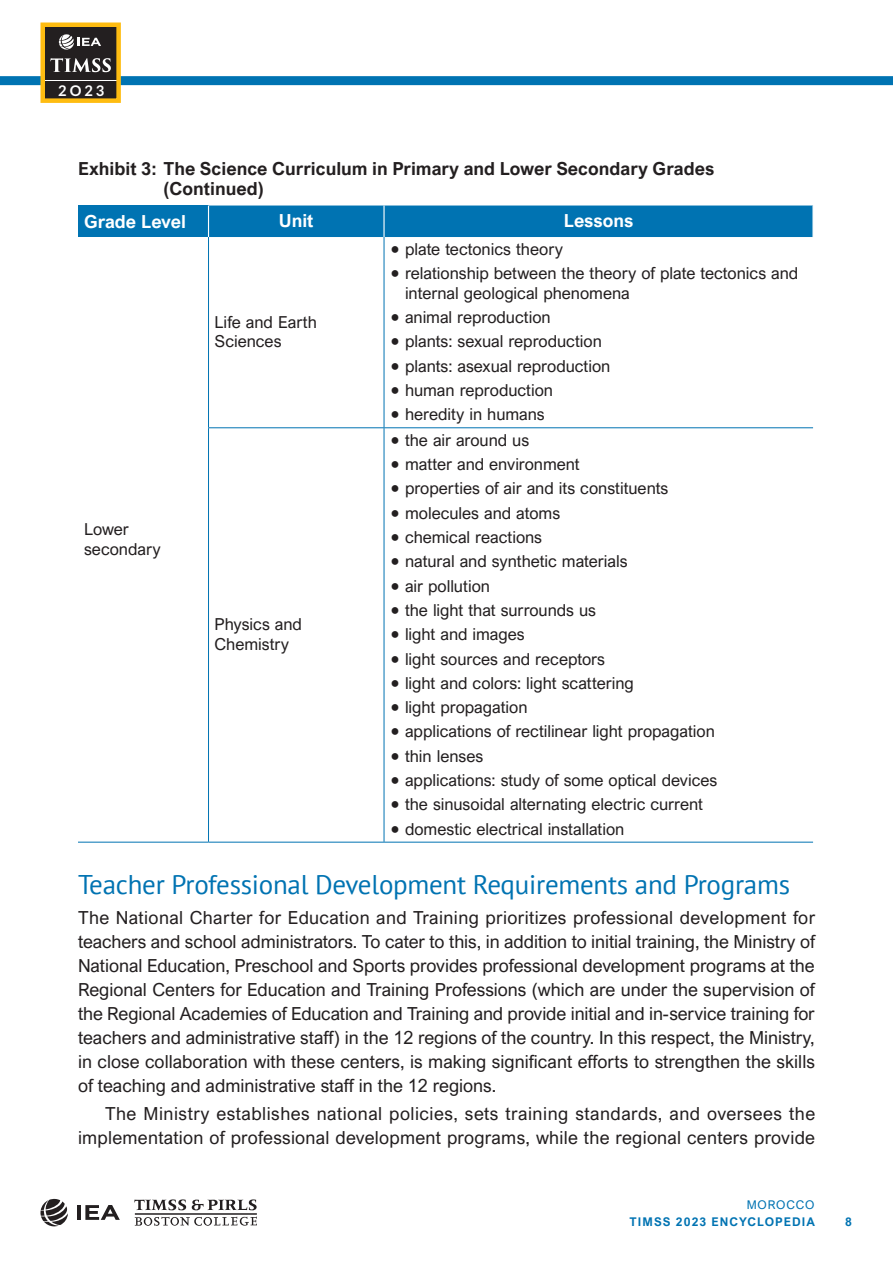
<style>
.page{position:relative;width:893px;height:1263px;background:#fff}
.page>*{position:absolute;margin:0;border:0;box-sizing:border-box;transform-origin:0 0}
.Heading_1{font:27px "PT Sans";letter-spacing:-.01em;color:#0073b2}
.Body_First{font:18px/24px "Arial Nova";color:#231f20;text-align:justify}
.Body{font:18px/24px "Arial Nova";letter-spacing:.015em;color:#231f20;text-align:right}
.Exhibit_Title_1{font:700 18px/19.5px "Arial Nova";color:#231f20}
.Exhibit_Head_Ctr_white{font:700 18px "Arial Nova";color:#fff}
.Exhibit_Head_L_white{font:700 18px "Arial Nova";letter-spacing:-.005em;color:#fff}
.Exhibit_Text_Left{font:16.5px/19.8px "Arial Nova";color:#231f20}
.t1{font:700 14.7px "Lato";color:#fff}
.t2{font:700 12px "Arial Nova";letter-spacing:.09em;color:#0073b2}
.t3{font:12px "Arial Nova";letter-spacing:.07em;color:#0073b2}
.s1{font-family:"Minion Pro";font-size:25.5px}
</style>
<div class="page">
<svg style="left:134px;top:1199px;width:52px;height:11px"></svg>
<svg style="left:192px;top:1199px;width:65px;height:11px"></svg>
<svg style="left:135px;top:1217px;width:122px;height:9px"></svg>
<hr style="left:135px;top:1214px;width:122px;height:1px;background:#231f20">
<svg style="left:40px;top:1199px;width:28px;height:27px"></svg>
<hr style="left:77px;top:1205px;width:4px;height:15px;background:#231f20">
<svg style="left:85px;top:1205px;width:35px;height:15px"></svg>
<div style="left:0;top:76px;width:893px;height:9px;background:#0073b2"></div>
<div style="left:43px;top:70px;width:76px;height:17px;background:linear-gradient(to right,#fff,#fff)"></div>
<div style="left:43px;top:82px;width:76px;height:17px;background:#231f20"></div>
<div style="left:43px;top:25px;width:76px;height:55px;background:#231f20"></div>
<svg style="left:50px;top:58px;width:61px;height:14px"></svg>
<svg style="left:59px;top:34px;width:42px;height:16px"></svg>
<div style="left:40px;top:23px;width:81px;height:80px;border:4px solid #febc11"></div>
<div style="left:78px;top:206px;width:130px;height:31px;background:#0073b2"></div>
<div style="left:209px;top:206px;width:603px;height:31px;background:#0073b2"></div>
<hr style="left:383px;top:206px;width:2px;height:31px;background:#fff">
<hr style="left:208px;top:427px;width:176px;height:1px;background:#0073b2">
<hr style="left:384px;top:427px;width:429px;height:1px;background:#0073b2">
<hr style="left:208px;top:237px;width:1px;height:190px;background:#0073b2">
<hr style="left:208px;top:428px;width:1px;height:414px;background:#0073b2">
<hr style="left:384px;top:842px;width:429px;height:1px;background:#0073b2">
<hr style="left:384px;top:237px;width:1px;height:190px;background:#0073b2">
<hr style="left:384px;top:428px;width:1px;height:414px;background:#0073b2">
<hr style="left:78px;top:842px;width:130px;height:1px;background:#0073b2">
<hr style="left:208px;top:842px;width:176px;height:1px;background:#0073b2">
<p class="t1" style="left:58px;top:82px;width:48px">2O23</p>
<p class="Exhibit_Title_1" style="left:164px;top:159px;width:552px;text-indent:-86px">Exhibit 3: The Science Curriculum in Primary and Lower Secondary Grades (Continued)</p>
<p class="Exhibit_Head_L_white" style="left:84px;top:211px;width:103px">Grade Level</p>
<p class="Exhibit_Head_Ctr_white" style="left:279px;top:210px;width:36px">Unit</p>
<p class="Exhibit_Head_Ctr_white" style="left:564px;top:210px;width:71px">Lessons</p>
<p class="Exhibit_Text_Left" style="left:214px;top:312px;width:104px">Life and Earth<br>Sciences</p>
<p class="Exhibit_Text_Left" style="left:390px;top:239px;width:175px"><span class="s1">•</span> plate tectonics theory</p>
<p class="Exhibit_Text_Left" style="left:405px;top:263px;width:395px;text-indent:-15px"><span class="s1">•</span> relationship between the theory of plate tectonics and internal geological phenomena</p>
<p class="Exhibit_Text_Left" style="left:390px;top:307px;width:162px"><span class="s1">•</span> animal reproduction</p>
<p class="Exhibit_Text_Left" style="left:390px;top:332px;width:213px"><span class="s1">•</span> plants: sexual reproduction</p>
<p class="Exhibit_Text_Left" style="left:390px;top:356px;width:222px"><span class="s1">•</span> plants: asexual reproduction</p>
<p class="Exhibit_Text_Left" style="left:390px;top:380px;width:165px"><span class="s1">•</span> human reproduction</p>
<p class="Exhibit_Text_Left" style="left:390px;top:404px;width:156px"><span class="s1">•</span> heredity in humans</p>
<p class="Exhibit_Text_Left" style="left:390px;top:430px;width:141px"><span class="s1">•</span> the air around us</p>
<p class="Exhibit_Text_Left" style="left:390px;top:454px;width:191px"><span class="s1">•</span> matter and environment</p>
<p class="Exhibit_Text_Left" style="left:390px;top:479px;width:280px"><span class="s1">•</span> properties of air and its constituents</p>
<p class="Exhibit_Text_Left" style="left:390px;top:503px;width:172px"><span class="s1">•</span> molecules and atoms</p>
<p class="Exhibit_Text_Left" style="left:390px;top:527px;width:154px"><span class="s1">•</span> chemical reactions</p>
<p class="Exhibit_Text_Left" style="left:390px;top:551px;width:239px"><span class="s1">•</span> natural and synthetic materials</p>
<p class="Exhibit_Text_Left" style="left:390px;top:576px;width:101px"><span class="s1">•</span> air pollution</p>
<p class="Exhibit_Text_Left" style="left:390px;top:600px;width:208px"><span class="s1">•</span> the light that surrounds us</p>
<p class="Exhibit_Text_Left" style="left:390px;top:624px;width:136px"><span class="s1">•</span> light and images</p>
<p class="Exhibit_Text_Left" style="left:390px;top:649px;width:217px"><span class="s1">•</span> light sources and receptors</p>
<p class="Exhibit_Text_Left" style="left:390px;top:673px;width:245px"><span class="s1">•</span> light and colors: light scattering</p>
<p class="Exhibit_Text_Left" style="left:390px;top:697px;width:139px"><span class="s1">•</span> light propagation</p>
<p class="Exhibit_Text_Left" style="left:390px;top:722px;width:326px"><span class="s1">•</span> applications of rectilinear light propagation</p>
<p class="Exhibit_Text_Left" style="left:390px;top:746px;width:95px"><span class="s1">•</span> thin lenses</p>
<p class="Exhibit_Text_Left" style="left:390px;top:770px;width:329px"><span class="s1">•</span> applications: study of some optical devices</p>
<p class="Exhibit_Text_Left" style="left:390px;top:794px;width:314px"><span class="s1">•</span> the sinusoidal alternating electric current</p>
<p class="Exhibit_Text_Left" style="left:390px;top:819px;width:236px"><span class="s1">•</span> domestic electrical installation</p>
<p class="Heading_1" style="left:78px;top:867px;width:714px">Teacher Professional Development Requirements and Programs</p>
<p class="Body_First" style="left:78px;top:905px;width:739px">The National Charter for Education and Training prioritizes professional development for teachers and school administrators. To cater to this, in addition to initial training, the Ministry of National Education, Preschool and Sports provides professional development programs at the Regional Centers for Education and Training Professions (which are under the supervision of the Regional Academies of Education and Training and provide initial and in-service training for teachers and administrative staff) in the 12 regions of the country. In this respect, the Ministry, in close collaboration with these centers, is making significant efforts to strengthen the skills of teaching and administrative staff in the 12 regions.</p>
<p class="Body" style="left:78px;top:1102px;width:739px">The Ministry establishes national policies, sets training standards, and oversees the implementation of professional development programs, while the regional centers provide</p>
<p class="Exhibit_Text_Left" style="left:84px;top:519px;width:78px">Lower secondary</p>
<p class="Exhibit_Text_Left" style="left:214px;top:614px;width:89px">Physics and<br>Chemistry</p>
<p class="t3" style="left:747px;top:1198px;width:69px">MOROCCO</p>
<p class="t2" style="left:630px;top:1214px;width:187px">TIMSS 2023 ENCYCLOPEDIA</p>
<p class="t2" style="left:845px;top:1214px;width:8px">8</p>
</div>
